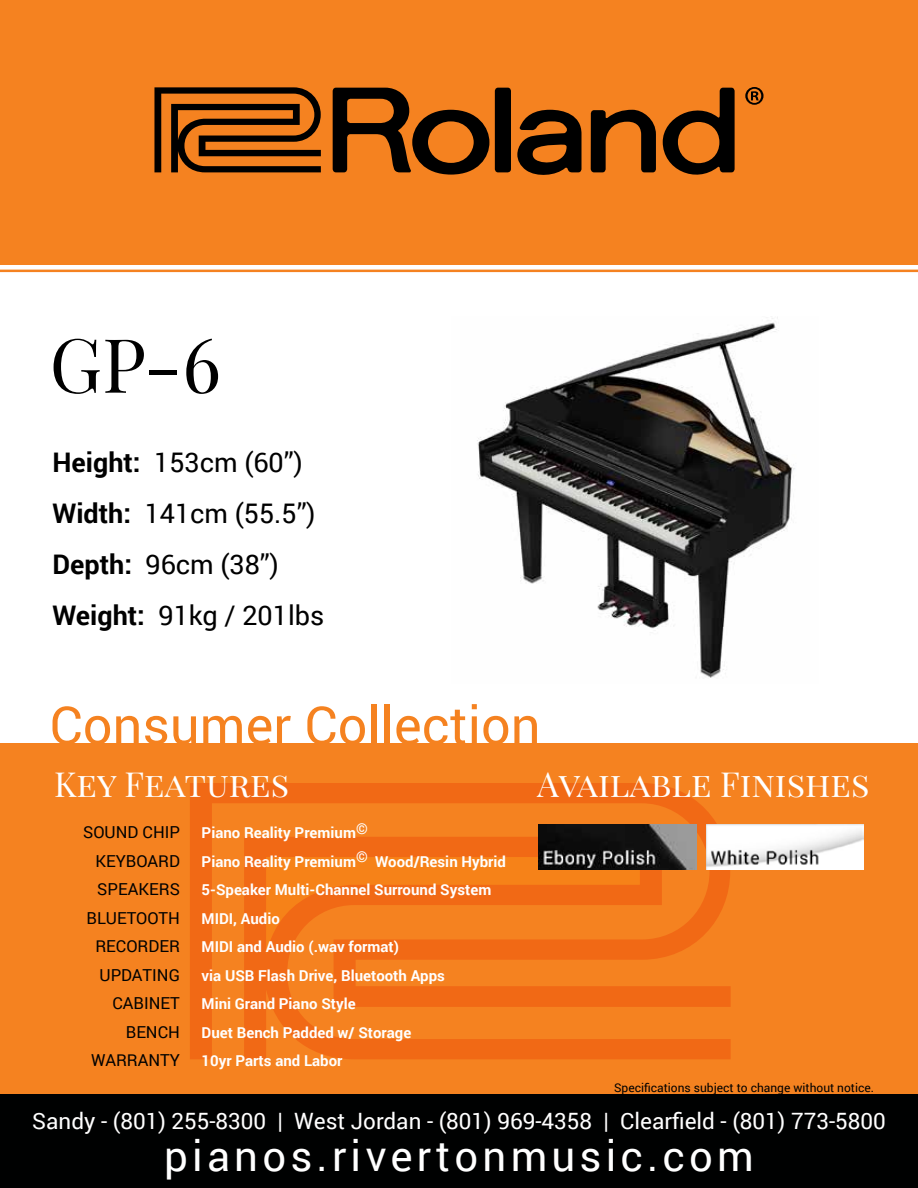
<style>
.page{position:relative;width:918px;height:1188px;background:#fff}
.page>*{position:absolute;margin:0;border:0;box-sizing:border-box;transform-origin:0 0}
.t1{font:75px "Playfair Display SC";color:#000}
.t2{font:52.5px "Roboto";color:#f58220}
.t3{font:42px "Roboto";letter-spacing:.1em;color:#fff}
.t4{font:34.5px "Playfair Display SC";color:#fff}
.t5{font:27px/51px "Roboto";color:#000}
.t6{font:22.5px "Roboto";color:#fff}
.t7{font:16.5px/28.5px "Roboto";color:#000101;text-align:right}
.t8{font:700 15px/28.5px "Roboto";color:#fff}
.t9{font:12px "Roboto";color:#000}
.s1{font-weight:700}
</style>
<div class="page">
<svg style="left:0;top:269px;width:918px;height:4px;background:#f8b073"></svg>
<div style="left:0;top:0;width:918px;height:265px;background:#f58220"></div>
<div style="left:0;top:743px;width:918px;height:364px;background:#f58220"></div>
<div style="left:0;top:1094px;width:918px;height:94px;background:#000101"></div>
<svg style="left:190px;top:783px;width:527px;height:276px"></svg>
<svg style="left:244px;top:837px;width:487px;height:222px;fill:#f16b16"></svg>
<svg style="left:266px;top:857px;width:374px;height:98px"></svg>
<img style="left:477px;top:317px;width:318px;height:361px">
<img style="left:539px;top:824px;width:157px;height:45px">
<img style="left:706px;top:824px;width:158px;height:45px">
<svg style="left:154px;top:87px;width:581px;height:98px;background:#9a5214"></svg>
<svg style="left:745px;top:87px;width:19px;height:18px"></svg>
<h1 class="t1" style="left:50px;top:319px;width:173px">GP-6</h1>
<h3 class="t5" style="left:52px;top:436px;width:273px"><span class="s1">Height:</span> 153cm (60”)<br><span class="s1">Width:</span> 141cm (55.5”)<br><span class="s1">Depth:</span> 96cm (38”)<br><span class="s1">Weight:</span> 91kg / 201lbs</h3>
<h2 class="t2" style="left:50px;top:689px;width:493px">Consumer Collection</h2>
<h3 class="t4" style="left:54px;top:763px;width:237px">Key Features</h3>
<p class="t7" style="left:83px;top:818px;width:98px">SOUND CHIP<br>KEYBOARD<br>SPEAKERS<br>BLUETOOTH<br>RECORDER<br>UPDATING<br>CABINET<br>BENCH<br>WARRANTY</p>
<p class="t8" style="left:202px;top:818px;width:306px">Piano Reality Premium©<br>Piano Reality Premium© Wood/Resin Hybrid<br>5-Speaker Multi-Channel Surround System<br>MIDI, Audio<br>MIDI and Audio (.wav format)<br>via USB Flash Drive, Bluetooth Apps<br>Mini Grand Piano Style<br>Duet Bench Padded w/ Storage<br>10yr Parts and Labor</p>
<h3 class="t4" style="left:537px;top:763px;width:334px">Available Finishes</h3>
<p class="t9" style="left:614px;top:1079px;width:261px">Specifications subject to change without notice.</p>
<h3 class="t6" style="left:32px;top:1105px;width:855px">Sandy - (801) 255-8300 | West Jordan - (801) 969-4358 | Clearfield - (801) 773-5800</h3>
<h3 class="t3" style="left:164px;top:1126px;width:591px">pianos.rivertonmusic.com</h3>
</div>
